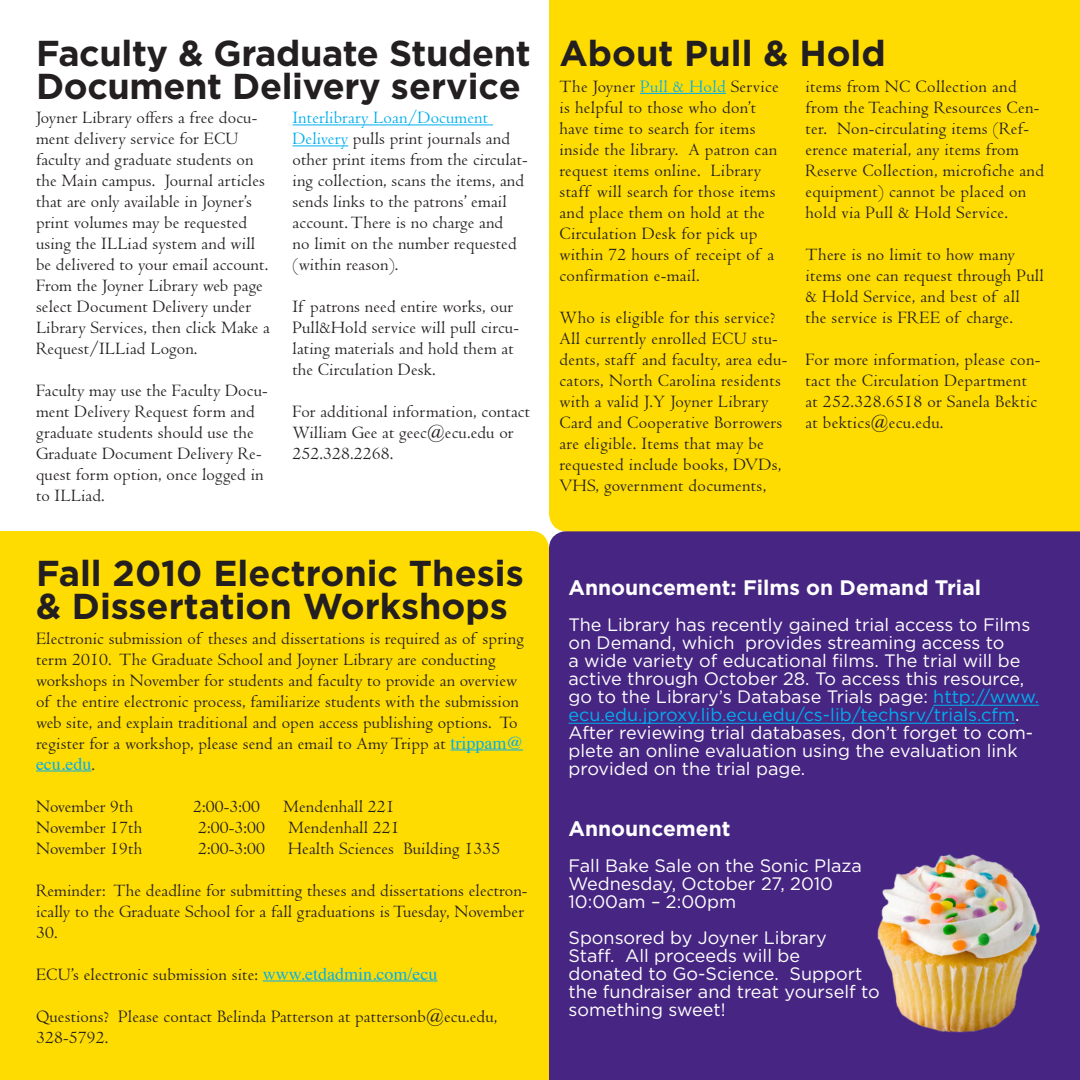
<style>
.page{position:relative;width:1080px;height:1080px;background:#fff}
.page>*{position:absolute;margin:0;border:0;box-sizing:border-box;transform-origin:0 0}
.t1{font:700 36px/33px "Gotham";color:#231f20}
.t2{font:700 21px "Gotham";color:#fff}
.t3{font:18px/21px "Centaur MT Std";letter-spacing:.01em;color:#231f20}
.t4{font:18px/18px "Gotham";color:#fff}
.s1{color:#00aeef}
.s2{font-family:"Times";color:#00aeef}
</style>
<div class="page">
<div style="left:549px;top:531px;width:531px;height:549px;background:#472683"></div>
<div style="left:549px;top:0;width:531px;height:531px;background:#ffdc01"></div>
<hr style="left:292px;top:124px;width:201px;height:1px;background:#00aeef">
<hr style="left:292px;top:145px;width:56px;height:1px;background:#00aeef">
<div style="left:0;top:531px;width:549px;height:549px;background:#ffdc01"></div>
<hr style="left:640px;top:93px;width:86px;height:1px;background:#00aeef">
<hr style="left:451px;top:750px;width:72px;height:1px;background:#00aeef">
<hr style="left:36px;top:771px;width:55px;height:1px;background:#00aeef">
<hr style="left:263px;top:981px;width:175px;height:1px;background:#00aeef">
<hr style="left:933px;top:705px;width:106px;height:1px;background:#00aeef">
<hr style="left:568px;top:723px;width:447px;height:1px;background:#00aeef">
<img style="left:850px;top:851px;width:207px;height:185px">
<p class="t1" style="left:36px;top:36px;width:496px">Faculty &amp; Graduate Student<br>Document Delivery service</p>
<p class="t3" style="left:36px;top:107px;width:235px">Joyner Library offers a free docu&shy;ment delivery service for ECU faculty and graduate students on the Main campus. Journal articles that are only available in Joyner’s print volumes may be requested using the ILLiad system and will be delivered to your email account.<br>From the Joyner Library web page select Document Delivery under<br>Library Services, then click Make a<br>Request/ILLiad Logon.</p>
<p class="t3" style="left:36px;top:380px;width:233px">Faculty may use the Faculty Docu&shy;ment Delivery Request form and graduate students should use the<br>Graduate Document Delivery Re&shy;quest form option, once logged in to ILLiad.</p>
<p class="t3" style="left:292px;top:107px;width:237px"><span class="s1">Interlibrary Loan/Document<br>Delivery</span> pulls print journals and other print items from the circulat&shy;ing collection, scans the items, and sends links to the patrons’ email account. There is no charge and<br>no limit on the number requested (within reason).</p>
<p class="t3" style="left:292px;top:296px;width:228px">If patrons need entire works, our<br>Pull&amp;Hold service will pull circu&shy;lating materials and hold them at the Circulation Desk.</p>
<p class="t3" style="left:292px;top:401px;width:239px">For additional information, contact<br>William Gee at geec@ecu.edu or<br>252.328.2268.</p>
<p class="t1" style="left:36px;top:556px;width:489px">Fall 2010 Electronic Thesis &amp; Dissertation Workshops</p>
<p class="t3" style="left:36px;top:628px;width:489px">Electronic submission of theses and dissertations is required as of spring term 2010. The Graduate School and Joyner Library are conducting workshops in November for students and faculty to provide an overview of the entire electronic process, familiarize students with the submission web site, and explain traditional and open access publishing options. To register for a workshop, please send an email to Amy Tripp at <span class="s2">trippam@ ecu.edu</span>.</p>
<p class="t3" style="left:36px;top:796px;width:99px">November 9th</p>
<p class="t3" style="left:193px;top:796px;width:69px">2:00-3:00</p>
<p class="t3" style="left:283px;top:796px;width:113px">Mendenhall 221</p>
<p class="t3" style="left:36px;top:817px;width:108px">November 17th</p>
<p class="t3" style="left:198px;top:817px;width:69px">2:00-3:00</p>
<p class="t3" style="left:288px;top:817px;width:113px">Mendenhall 221</p>
<p class="t3" style="left:36px;top:838px;width:108px">November 19th</p>
<p class="t3" style="left:198px;top:838px;width:69px">2:00-3:00</p>
<p class="t3" style="left:288px;top:838px;width:213px">Health Sciences Building 1335</p>
<p class="t3" style="left:36px;top:880px;width:493px">Reminder: The deadline for submitting theses and dissertations electron&shy;ically to the Graduate School for a fall graduations is Tuesday, November<br>30.</p>
<p class="t3" style="left:36px;top:964px;width:403px">ECU’s electronic submission site: <span class="s2">www.etdadmin.com/ecu</span></p>
<p class="t3" style="left:36px;top:1006px;width:463px">Questions? Please contact Belinda Patterson at pattersonb@ecu.edu,<br>328-5792.</p>
<p class="t1" style="left:560px;top:36px;width:328px">About Pull &amp; Hold</p>
<p class="t3" style="left:560px;top:76px;width:221px">The Joyner <span class="s1">Pull &amp; Hold</span> Service is helpful to those who don’t have time to search for items inside the library. A patron can request items online. Library staff will search for those items and place them on hold at the<br>Circulation Desk for pick up within 72 hours of receipt of a confirmation e-mail.</p>
<p class="t3" style="left:560px;top:307px;width:230px">Who is eligible for this service?<br>All currently enrolled ECU stu&shy;dents, staff and faculty, area edu&shy;cators, North Carolina residents with a valid J.Y Joyner Library<br>Card and Cooperative Borrowers are eligible. Items that may be requested include books, DVDs,<br>VHS, government documents,</p>
<p class="t3" style="left:806px;top:76px;width:240px">items from NC Collection and from the Teaching Resources Cen&shy;ter. Non-circulating items (Ref&shy;erence material, any items from<br>Reserve Collection, microfiche and equipment) cannot be placed on hold via Pull &amp; Hold Service.</p>
<p class="t3" style="left:806px;top:244px;width:240px">There is no limit to how many items one can request through Pull &amp; Hold Service, and best of all the service is FREE of charge.</p>
<p class="t3" style="left:806px;top:349px;width:237px">For more information, please con&shy;tact the Circulation Department at 252.328.6518 or Sanela Bektic at bektics@ecu.edu.</p>
<p class="t2" style="left:568px;top:575px;width:414px">Announcement: Films on Demand Trial</p>
<p class="t4" style="left:568px;top:615px;width:472px">The Library has recently gained trial access to Films on Demand, which provides streaming access to<br>a wide variety of educational films. The trial will be active through October 28. To access this resource, go to the Library’s Database Trials page: <span class="s1">http://www. ecu.edu.jproxy.lib.ecu.edu/cs-lib/techsrv/trials.cfm</span>.<br>After reviewing trial databases, don’t forget to com&shy;plete an online evaluation using the evaluation link provided on the trial page.</p>
<p class="t2" style="left:568px;top:817px;width:164px">Announcement</p>
<p class="t4" style="left:568px;top:857px;width:295px">Fall Bake Sale on the Sonic Plaza</p>
<p class="t4" style="left:568px;top:875px;width:266px">Wednesday, October 27, 2010</p>
<p class="t4" style="left:568px;top:893px;width:169px">10:00am – 2:00pm</p>
<p class="t4" style="left:568px;top:929px;width:260px">Sponsored by Joyner Library</p>
<p class="t4" style="left:568px;top:947px;width:233px">Staff. All proceeds will be</p>
<p class="t4" style="left:568px;top:965px;width:295px">donated to Go-Science. Support</p>
<p class="t4" style="left:568px;top:983px;width:313px">the fundraiser and treat yourself to</p>
<p class="t4" style="left:568px;top:1001px;width:159px">something sweet!</p>
</div>
